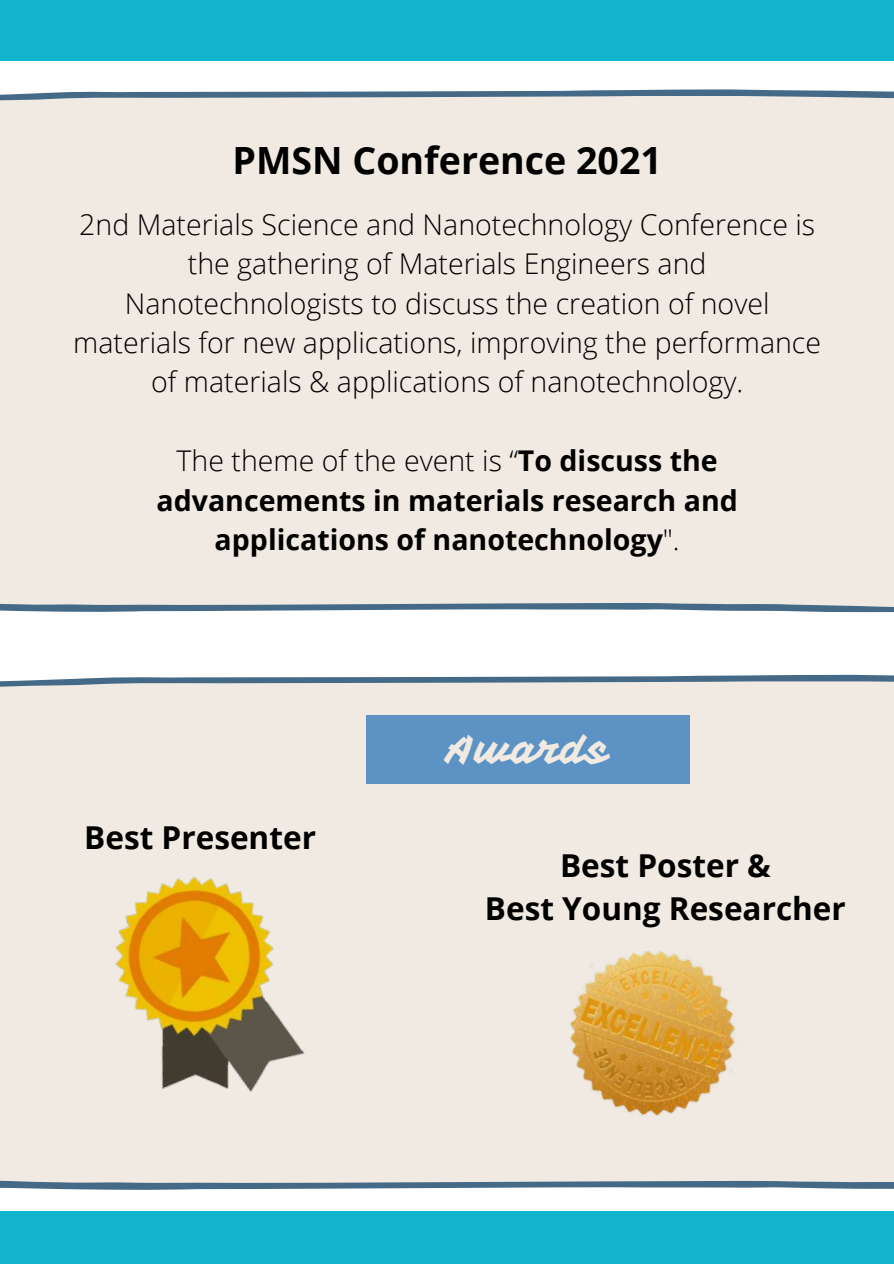
<style>
.page{position:relative;width:894px;height:1264px;background:#fff}
.page>*{position:absolute;margin:0;border:0;box-sizing:border-box;transform-origin:0 0}
.t1{font:40.5px "Vampiro One";color:#f1eae2}
.t2{font:700 37.5px "Open Sans";color:#000}
.t3{font:700 31.5px/42.8px "Open Sans";color:#000;text-align:center}
.t4{font:300 28.5px/39.5px "Open Sans";color:#000;text-align:center}
.t5{font:700 28.5px/39.5px "Open Sans";color:#000;text-align:center}
.s1{font-weight:300}
</style>
<div class="page">
<div style="left:0;top:675px;width:893px;height:515px;background:#f1eae2"></div>
<div style="left:0;top:0;width:893px;height:60px;background:#12b4cd"></div>
<div style="left:0;top:1211px;width:893px;height:52px;background:#12b4cd"></div>
<div style="left:0;top:89px;width:893px;height:524px;background:#f1eae2"></div>
<img style="left:527px;top:908px;width:252px;height:250px">
<div style="left:366px;top:715px;width:324px;height:68px;background:#5c93c4"></div>
<img style="left:70px;top:836px;width:292px;height:295px">
<h2 class="t2" style="left:232px;top:133px;width:431px">PMSN Conference 2021</h2>
<p class="t4" style="left:73px;top:204px;width:749px">2nd Materials Science and Nanotechnology Conference is the gathering of Materials Engineers and Nanotechnologists to discuss the creation of novel materials for new applications, improving the performance of materials &amp; applications of nanotechnology.</p>
<p class="t5" style="left:156px;top:440px;width:582px"><span class="s1">The theme of the event is “</span>To discuss the advancements in materials research and applications of nanotechnology<span class="s1">".</span></p>
<p class="t3" style="left:84px;top:815px;width:233px">Best Presenter</p>
<h1 class="t1" style="left:447px;top:724px;width:163px">Awards</h1>
<p class="t3" style="left:484px;top:843px;width:362px">Best Poster &amp;<br>Best Young Researcher</p>
</div>
